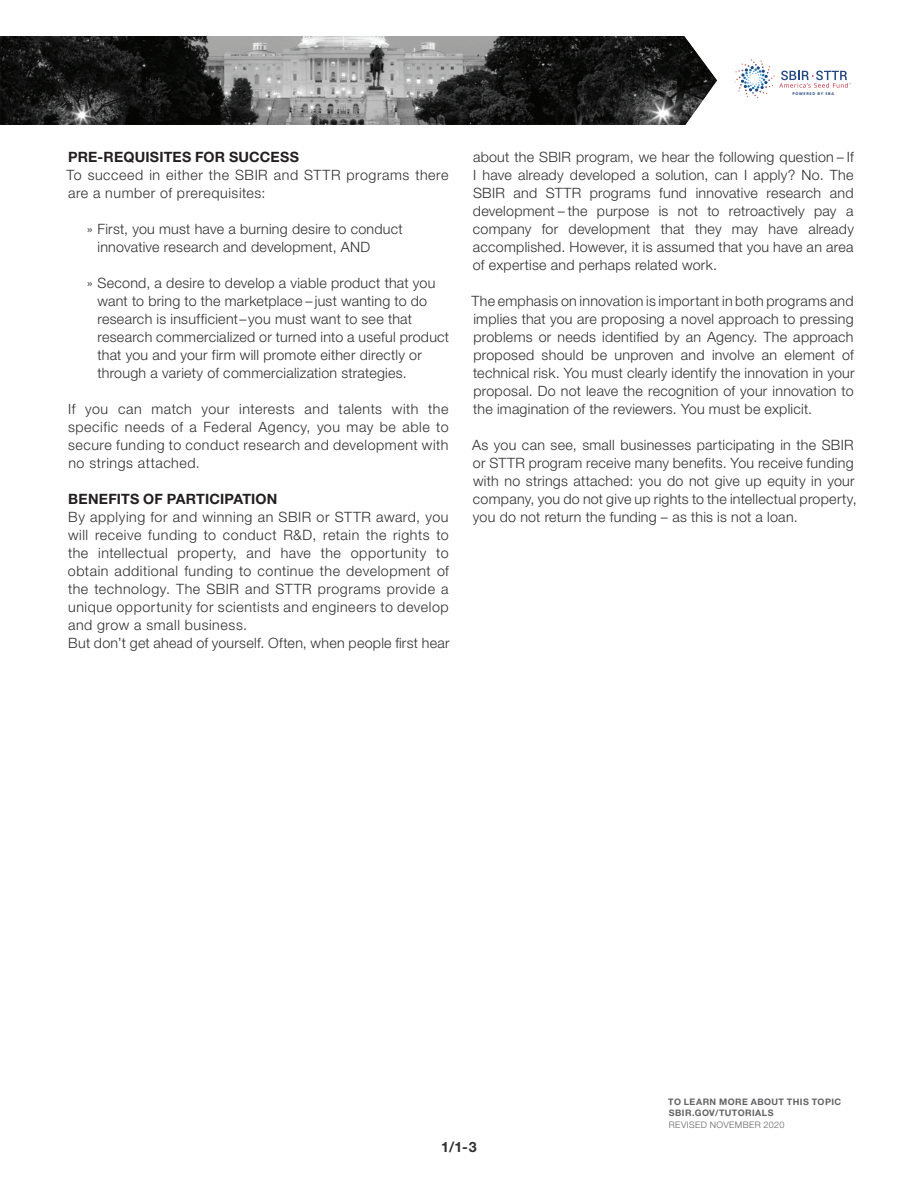
<style>
.page{position:relative;width:918px;height:1188px;background:#fff}
.page>*{position:absolute;margin:0;border:0;box-sizing:border-box;transform-origin:0 0}
.t1{font:300 14.25px/18px "Helvetica Neue LT Std";letter-spacing:.02em;color:#312f30}
.t2{font:300 14.25px/18px "Helvetica Neue LT Std";letter-spacing:.04em;color:#312f30}
.t3{font:700 14.25px "Helvetica Neue LT Std";letter-spacing:.01em;color:#231f20}
.t4{font:700 14.25px "Helvetica Neue LT Std";color:#312f30}
.t5{font:700 9px/12px "Helvetica Neue LT Std";letter-spacing:.05em;color:#636366}
.t6{font:300 9px "Helvetica Neue LT Std";letter-spacing:.04em;color:#636366}
.t7{font:700 3.75px "Open Sans";letter-spacing:.175em;color:#254883}
</style>
<div class="page">
<svg style="left:735px;top:60px;width:116px;height:38px"></svg>
<img style="left:0;top:36px;width:718px;height:89px">
<p class="t7" style="left:792px;top:91px;width:43px">POWERED BY SBA</p>
<p class="t3" style="left:68px;top:148px;width:232px">PRE-REQUISITES FOR SUCCESS</p>
<p class="t2" style="left:67px;top:166px;width:384px">To succeed in either the SBIR and STTR programs there are a number of prerequisites:</p>
<p class="t1" style="left:97px;top:220px;width:307px;text-indent:-11px">» First, you must have a burning desire to conduct innovative research and development, AND</p>
<p class="t1" style="left:97px;top:274px;width:353px;text-indent:-11px">» Second, a desire to develop a viable product that you want to bring to the marketplace – just wanting to do research is insufficient–you must want to see that research commercialized or turned into a useful product that you and your firm will promote either directly or through a variety of commercialization strategies.</p>
<p class="t1" style="left:68px;top:400px;width:382px;text-align:justify">If you can match your interests and talents with the specific needs of a Federal Agency, you may be able to secure funding to conduct research and development with no strings attached.</p>
<p class="t3" style="left:68px;top:490px;width:211px">BENEFITS OF PARTICIPATION</p>
<p class="t2" style="left:68px;top:508px;width:383px">By applying for and winning an SBIR or STTR award, you will receive funding to conduct R&amp;D, retain the rights to the intellectual property, and have the opportunity to obtain additional funding to continue the development of the technology. The SBIR and STTR programs provide a unique opportunity for scientists and engineers to develop and grow a small business.<br>But don’t get ahead of yourself. Often, when people frst hear</p>
<p class="t1" style="left:473px;top:148px;width:383px;text-align:justify">about the SBIR program, we hear the following question – If I have already developed a solution, can I apply? No. The SBIR and STTR programs fund innovative research and development – the purpose is not to retroactively pay a company for development that they may have already accomplished. However, it is assumed that you have an area of expertise and perhaps related work.</p>
<p class="t1" style="left:471px;top:292px;width:385px;text-align:justify">The emphasis on innovation is important in both programs and implies that you are proposing a novel approach to pressing problems or needs identifed by an Agency. The approach proposed should be unproven and involve an element of technical risk. You must clearly identify the innovation in your proposal. Do not leave the recognition of your innovation to the imagination of the reviewers. You must be explicit.</p>
<p class="t1" style="left:472px;top:436px;width:386px">As you can see, small businesses participating in the SBIR or STTR program receive many benefits. You receive funding with no strings attached: you do not give up equity in your company, you do not give up rights to the intellectual property, you do not return the funding – as this is not a loan.</p>
<p class="t5" style="left:668px;top:1095px;width:174px">TO LEARN MORE ABOUT THIS TOPIC<br>SBIR.GOV/TUTORIALS</p>
<p class="t6" style="left:669px;top:1119px;width:117px">REVISED NOVEMBER 2020</p>
<p class="t4" style="left:441px;top:1138px;width:37px">1/1-3</p>
</div>
